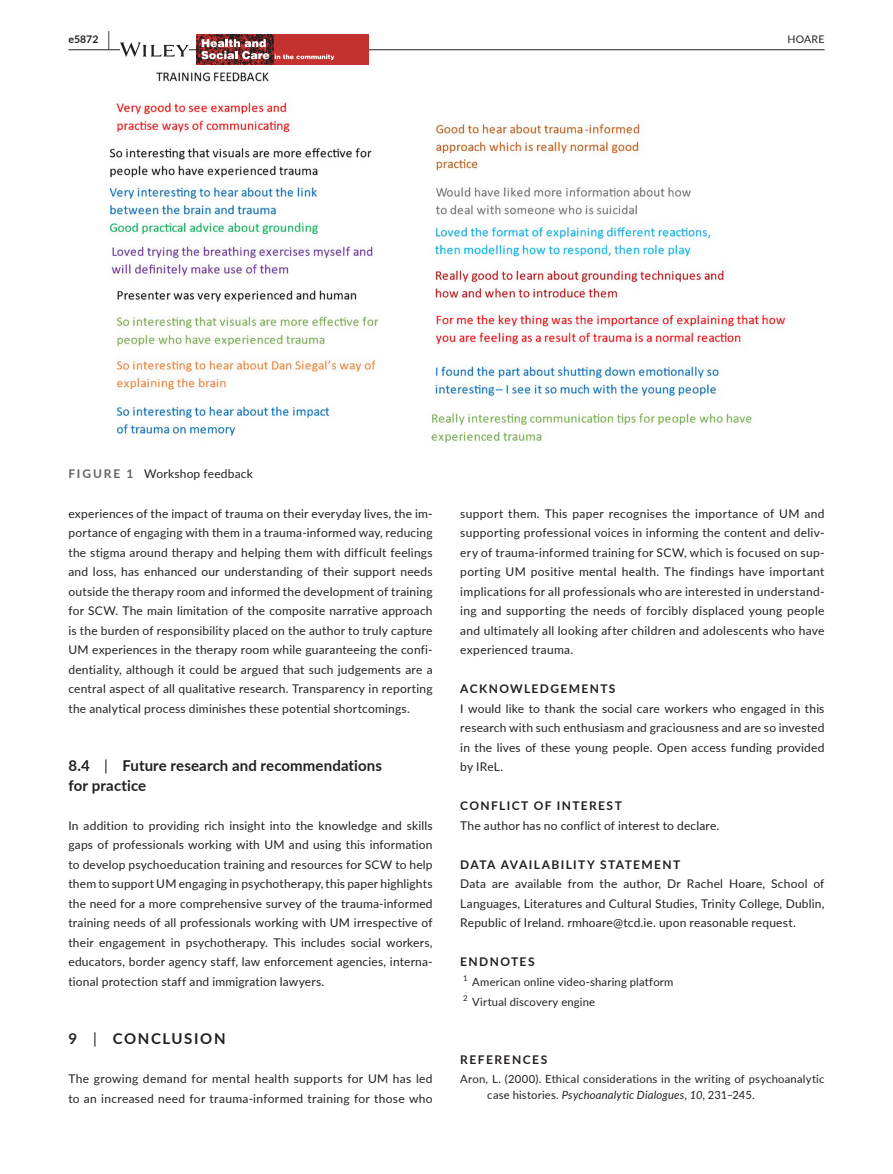
<style>
.page{position:relative;width:893px;height:1174px;background:#fff}
.page>*{position:absolute;margin:0;border:0;box-sizing:border-box;transform-origin:0 0}
.t1{font:700 15px/19.5px "Lato";letter-spacing:.01em;color:#231f20}
.t2{font:700 15px "Lato";letter-spacing:.11em;color:#231f20}
.t3{font:12px/19.5px "Lato";letter-spacing:.02em;color:#231f20;text-align:justify}
.t4{font:700 12px "Lato";letter-spacing:.115em;color:#231f20}
.t5{font:11.25px/15.8px "Lato";letter-spacing:.015em;color:#231f20}
.t6{font:700 10.5px "Lato";color:#231f20}
.t7{font:10.5px "Lato";letter-spacing:.02em;color:#231f20}
.t8{font:7.8px "Lato";color:#231f20}
.s1{font-size:19.5px}
.s2{font-weight:700;color:#636366}
.s3{font-weight:400}
.s4{font-style:italic}
</style>
<div class="page">
<hr style="left:68px;top:49px;width:756px;height:1px;background:#231f20">
<svg style="left:120px;top:42px;width:69px;height:15px"></svg>
<img style="left:196px;top:35px;width:173px;height:30px">
<svg style="left:201px;top:39px;width:68px;height:20px"></svg>
<svg style="left:275px;top:54px;width:59px;height:6px"></svg>
<img style="left:109px;top:72px;width:676px;height:371px">
<p class="t6" style="left:68px;top:31px;width:43px">e5872 <span class="s1">|</span></p>
<p class="t7" style="left:788px;top:31px;width:38px">HOARE</p>
<p class="t3" style="left:68px;top:463px;width:186px"><span class="s2">FIGURE 1</span> Workshop feedback</p>
<p class="t3" style="left:68px;top:503px;width:366px">experiences of the impact of trauma on their everyday lives, the im&shy;portance of engaging with them in a trauma-informed way, reducing the stigma around therapy and helping them with difficult feelings and loss, has enhanced our understanding of their support needs outside the therapy room and informed the development of training for SCW. The main limitation of the composite narrative approach is the burden of responsibility placed on the author to truly capture UM experiences in the therapy room while guaranteeing the confi&shy;dentiality, although it could be argued that such judgements are a central aspect of all qualitative research. Transparency in reporting the analytical process diminishes these potential shortcomings.</p>
<p class="t1" style="left:68px;top:755px;width:315px">8.4 <span class="s3">|</span> Future research and recommendations for practice</p>
<p class="t3" style="left:68px;top:815px;width:366px">In addition to providing rich insight into the knowledge and skills gaps of professionals working with UM and using this information to develop psychoeducation training and resources for SCW to help them to support UM engaging in psychotherapy, this paper highlights the need for a more comprehensive survey of the trauma-informed training needs of all professionals working with UM irrespective of their engagement in psychotherapy. This includes social workers, educators, border agency staff, law enforcement agencies, interna&shy;tional protection staff and immigration lawyers.</p>
<p class="t2" style="left:68px;top:1028px;width:159px">9 <span class="s3">|</span> CONCLUSION</p>
<p class="t3" style="left:68px;top:1068px;width:366px">The growing demand for mental health supports for UM has led to an increased need for trauma-informed training for those who</p>
<p class="t3" style="left:460px;top:503px;width:366px">support them. This paper recognises the importance of UM and supporting professional voices in informing the content and deliv&shy;ery of trauma-informed training for SCW, which is focused on sup&shy;porting UM positive mental health. The findings have important implications for all professionals who are interested in understand&shy;ing and supporting the needs of forcibly displaced young people and ultimately all looking after children and adolescents who have experienced trauma.</p>
<p class="t4" style="left:460px;top:680px;width:157px">ACKNOWLEDGEMENTS</p>
<p class="t3" style="left:460px;top:698px;width:366px">I would like to thank the social care workers who engaged in this research with such enthusiasm and graciousness and are so invested in the lives of these young people. Open access funding provided by IReL.</p>
<p class="t4" style="left:460px;top:797px;width:163px">CONFLICT OF INTEREST</p>
<p class="t3" style="left:460px;top:815px;width:261px">The author has no conflict of interest to declare.</p>
<p class="t4" style="left:460px;top:855px;width:221px">DATA AVAILABILITY STATEMENT</p>
<p class="t3" style="left:460px;top:873px;width:366px">Data are available from the author, Dr Rachel Hoare, School of Languages, Literatures and Cultural Studies, Trinity College, Dublin, Republic of Ireland. rmhoare@tcd.ie. upon reasonable request.</p>
<p class="t4" style="left:460px;top:953px;width:76px">ENDNOTES</p>
<p class="t5" style="left:463px;top:973px;width:212px"><sup>1</sup> American online video-sharing platform</p>
<p class="t8" style="left:463px;top:992px;width:6px">2</p>
<p class="t5" style="left:472px;top:993px;width:124px">Virtual discovery engine</p>
<p class="t4" style="left:460px;top:1050px;width:88px">REFERENCES</p>
<p class="t5" style="left:487px;top:1071px;width:339px;text-indent:-27px">Aron, L. (2000). Ethical considerations in the writing of psychoanalytic case histories. <span class="s4">Psychoanalytic Dialogues</span>, <span class="s4">10</span>, 231–245.</p>
</div>
